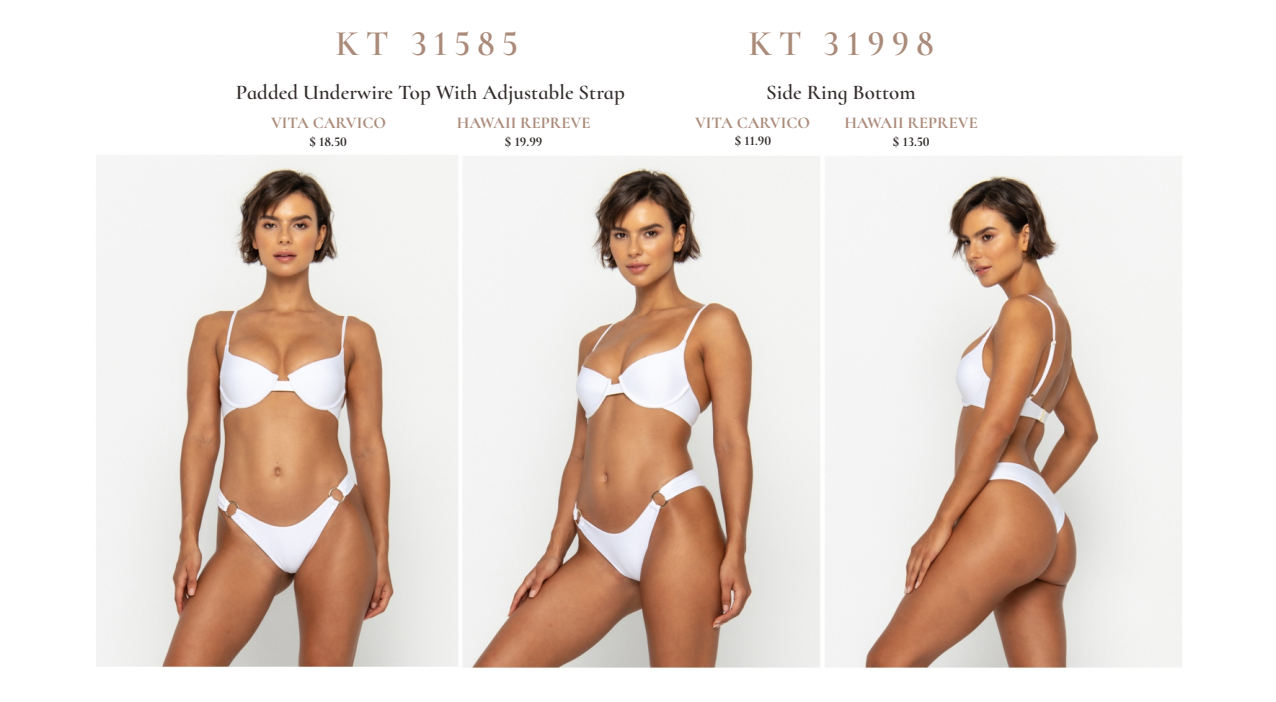
<style>
.page{position:relative;width:1276px;height:702px;background:#fff}
.page>*{position:absolute;margin:0;border:0;box-sizing:border-box;transform-origin:0 0}
.t1{font:600 36px "Cormorant Infant";letter-spacing:.185em;color:#aa8a79}
.t2{font:600 21px "Cormorant Infant";color:#332c2b}
.t3{font:700 16.5px "Cormorant Infant";color:#aa8a79}
.t4{font:700 13.5px "Cormorant Infant";color:#332c2b}
</style>
<div class="page">
<img style="left:96px;top:155px;width:1086px;height:514px">
<h1 class="t1" style="left:335px;top:21px;width:184px">KT 31585</h1>
<p class="t2" style="left:236px;top:79px;width:390px">Padded Underwire Top With Adjustable Strap</p>
<p class="t3" style="left:271px;top:113px;width:117px">VITA CARVICO</p>
<p class="t4" style="left:309px;top:133px;width:39px">$ 18.50</p>
<p class="t3" style="left:457px;top:113px;width:135px">HAWAII REPREVE</p>
<p class="t4" style="left:504px;top:133px;width:40px">$ 19.99</p>
<h1 class="t1" style="left:748px;top:21px;width:187px">KT 31998</h1>
<p class="t2" style="left:766px;top:79px;width:151px">Side Ring Bottom</p>
<p class="t3" style="left:695px;top:113px;width:117px">VITA CARVICO</p>
<p class="t3" style="left:844px;top:113px;width:135px">HAWAII REPREVE</p>
<p class="t4" style="left:734px;top:133px;width:38px">$ 11.90</p>
<p class="t4" style="left:892px;top:133px;width:39px">$ 13.50</p>
</div>
